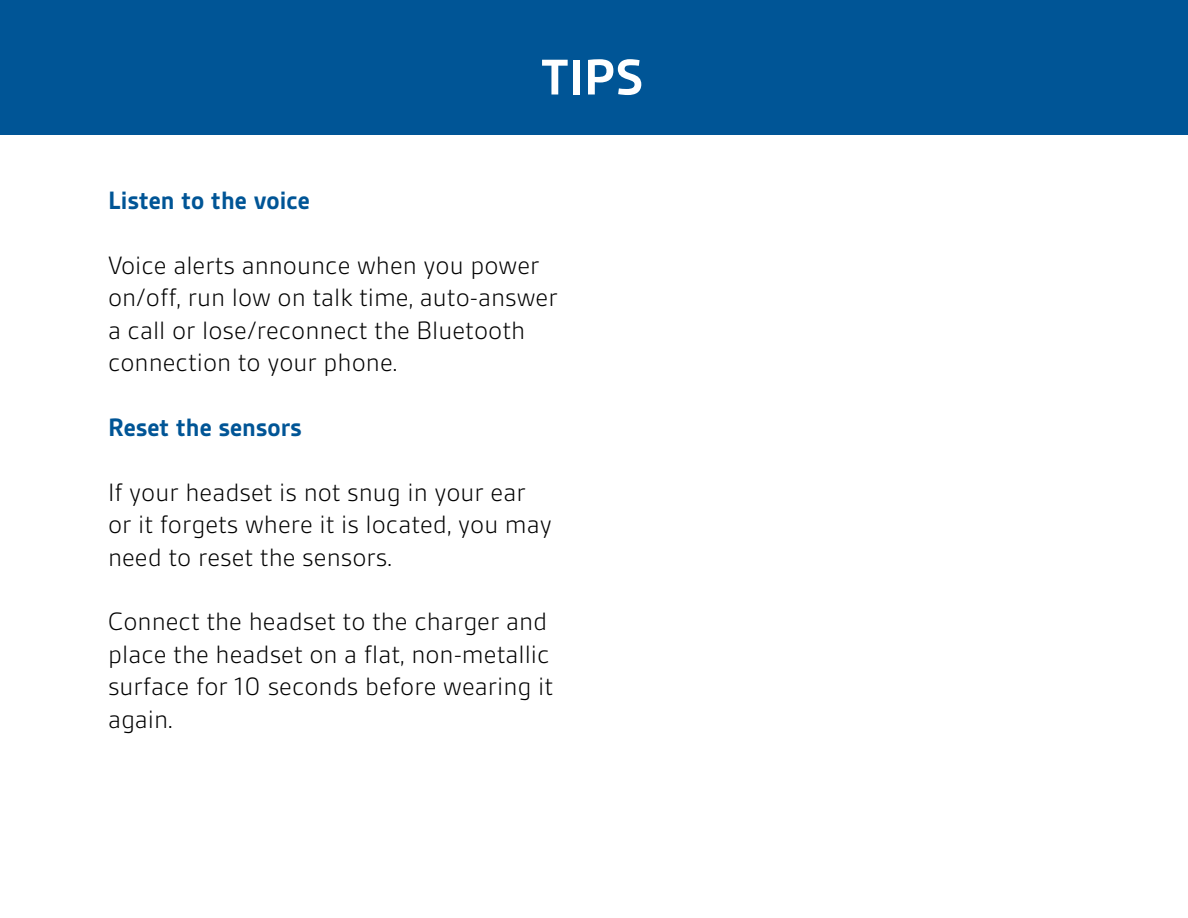
<style>
.page{position:relative;width:1188px;height:918px;background:#fff}
.page>*{position:absolute;margin:0;border:0;box-sizing:border-box;transform-origin:0 0}
.t1{font:700 54px "Gesta";color:#fff}
.t2{font:300 27px/32.4px "Gesta";color:#000}
.t3{font:700 27px "Gesta";color:#005596}
</style>
<div class="page">
<div style="left:0;top:0;width:1188px;height:135px;background:#005596"></div>
<p class="t3" style="left:108px;top:187px;width:203px">Listen to the voice</p>
<h1 class="t1" style="left:541px;top:49px;width:105px">TIPS</h1>
<p class="t2" style="left:108px;top:249px;width:451px">Voice alerts announce when you power on/off, run low on talk time, auto-answer a call or lose/reconnect the Bluetooth connection to your phone.</p>
<p class="t3" style="left:108px;top:413px;width:195px">Reset the sensors</p>
<p class="t2" style="left:108px;top:476px;width:445px">If your headset is not snug in your ear or it forgets where it is located, you may need to reset the sensors.</p>
<p class="t2" style="left:108px;top:606px;width:447px">Connect the headset to the charger and place the headset on a flat, non-metallic surface for 10 seconds before wearing it again.</p>
</div>
